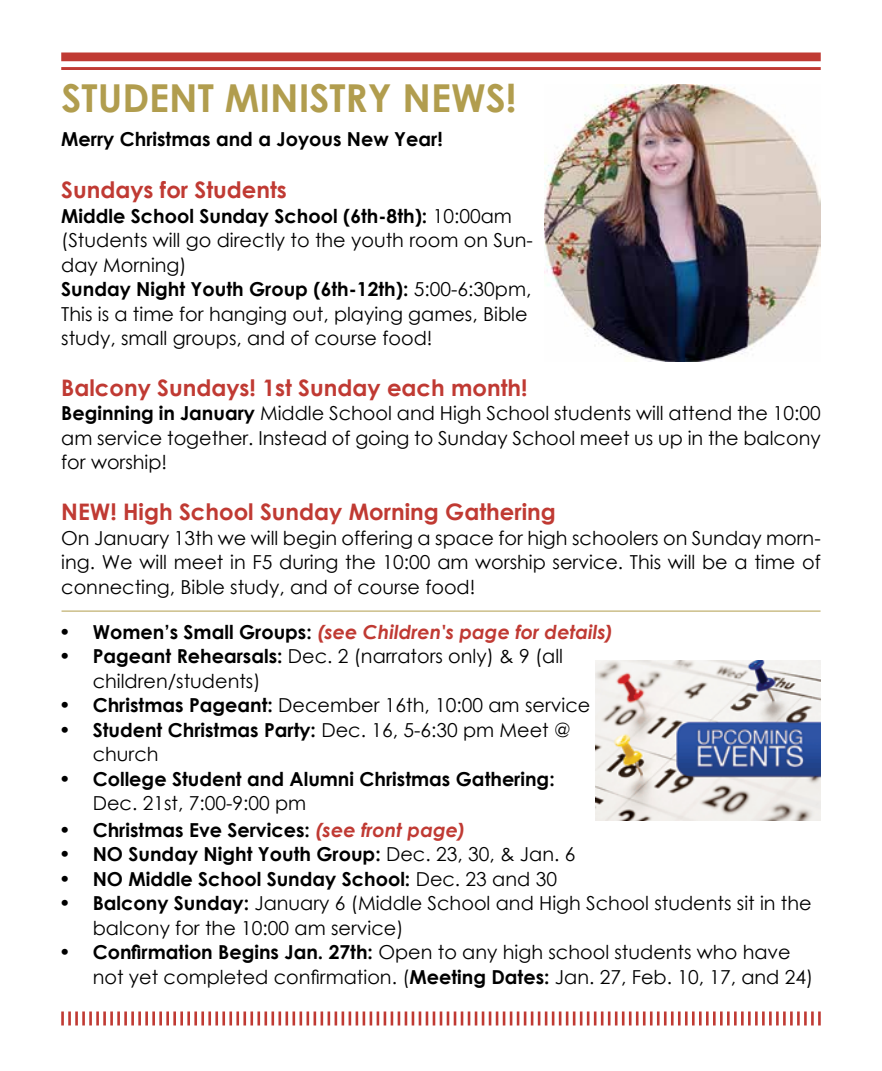
<style>
.page{position:relative;width:882px;height:1071px;background:#fff}
.page>*{position:absolute;margin:0;border:0;box-sizing:border-box;transform-origin:0 0}
.t1{font:700 38.5px "Century Gothic";color:#b19d4e}
.t2{font:700 22.75px "Century Gothic";color:#c03a33}
.t3{font:19.25px/24.5px "Century Gothic";color:#000}
.t4{font:700 19.25px/24.5px "Century Gothic";color:#000}
.t5{font:italic 700 19.25px "Century Gothic";color:#c03a33}
.s1{font-weight:700}
.s2{font-family:"Arial";font-style:normal;font-size:21px;color:#000}
.s3{font-style:normal;color:#000}
.s4{font-family:"Arial";font-weight:700;font-size:21px}
.s5{font-family:"Arial";font-size:21px}
.s6{font-weight:400}
.s7{font-style:italic;color:#c03a33}
</style>
<div class="page">
<div style="left:61px;top:52px;width:760px;height:9px;background:#c03a33"></div>
<hr style="left:61px;top:67px;width:760px;height:3px;background:#c03a33">
<hr style="left:61px;top:1012px;width:3px;height:14px;background:#c03a33">
<hr style="left:68px;top:1012px;width:3px;height:14px;background:#c03a33">
<hr style="left:75px;top:1012px;width:3px;height:14px;background:#c03a33">
<hr style="left:82px;top:1012px;width:3px;height:14px;background:#c03a33">
<hr style="left:89px;top:1012px;width:3px;height:14px;background:#c03a33">
<hr style="left:96px;top:1012px;width:3px;height:14px;background:#c03a33">
<hr style="left:103px;top:1012px;width:3px;height:14px;background:#c03a33">
<hr style="left:110px;top:1012px;width:3px;height:14px;background:#c03a33">
<hr style="left:117px;top:1012px;width:3px;height:14px;background:#c03a33">
<hr style="left:124px;top:1012px;width:3px;height:14px;background:#c03a33">
<hr style="left:131px;top:1012px;width:3px;height:14px;background:#c03a33">
<hr style="left:138px;top:1012px;width:3px;height:14px;background:#c03a33">
<hr style="left:145px;top:1012px;width:3px;height:14px;background:#c03a33">
<hr style="left:152px;top:1012px;width:3px;height:14px;background:#c03a33">
<hr style="left:159px;top:1012px;width:3px;height:14px;background:#c03a33">
<hr style="left:166px;top:1012px;width:3px;height:14px;background:#c03a33">
<hr style="left:173px;top:1012px;width:3px;height:14px;background:#c03a33">
<hr style="left:180px;top:1012px;width:3px;height:14px;background:#c03a33">
<hr style="left:187px;top:1012px;width:3px;height:14px;background:#c03a33">
<hr style="left:194px;top:1012px;width:3px;height:14px;background:#c03a33">
<hr style="left:201px;top:1012px;width:3px;height:14px;background:#c03a33">
<hr style="left:208px;top:1012px;width:3px;height:14px;background:#c03a33">
<hr style="left:215px;top:1012px;width:3px;height:14px;background:#c03a33">
<hr style="left:222px;top:1012px;width:3px;height:14px;background:#c03a33">
<hr style="left:229px;top:1012px;width:3px;height:14px;background:#c03a33">
<hr style="left:236px;top:1012px;width:3px;height:14px;background:#c03a33">
<hr style="left:243px;top:1012px;width:3px;height:14px;background:#c03a33">
<hr style="left:250px;top:1012px;width:3px;height:14px;background:#c03a33">
<hr style="left:257px;top:1012px;width:3px;height:14px;background:#c03a33">
<hr style="left:264px;top:1012px;width:3px;height:14px;background:#c03a33">
<hr style="left:271px;top:1012px;width:3px;height:14px;background:#c03a33">
<svg style="left:279px;top:1012px;width:324px;height:14px"></svg>
<hr style="left:608px;top:1012px;width:3px;height:14px;background:#c03a33">
<hr style="left:615px;top:1012px;width:3px;height:14px;background:#c03a33">
<hr style="left:622px;top:1012px;width:3px;height:14px;background:#c03a33">
<hr style="left:629px;top:1012px;width:3px;height:14px;background:#c03a33">
<hr style="left:636px;top:1012px;width:3px;height:14px;background:#c03a33">
<hr style="left:643px;top:1012px;width:3px;height:14px;background:#c03a33">
<hr style="left:650px;top:1012px;width:3px;height:14px;background:#c03a33">
<hr style="left:657px;top:1012px;width:3px;height:14px;background:#c03a33">
<hr style="left:664px;top:1012px;width:3px;height:14px;background:#c03a33">
<hr style="left:671px;top:1012px;width:3px;height:14px;background:#c03a33">
<hr style="left:678px;top:1012px;width:3px;height:14px;background:#c03a33">
<hr style="left:685px;top:1012px;width:3px;height:14px;background:#c03a33">
<hr style="left:692px;top:1012px;width:3px;height:14px;background:#c03a33">
<hr style="left:699px;top:1012px;width:3px;height:14px;background:#c03a33">
<hr style="left:706px;top:1012px;width:3px;height:14px;background:#c03a33">
<hr style="left:713px;top:1012px;width:3px;height:14px;background:#c03a33">
<hr style="left:720px;top:1012px;width:3px;height:14px;background:#c03a33">
<hr style="left:727px;top:1012px;width:3px;height:14px;background:#c03a33">
<hr style="left:734px;top:1012px;width:3px;height:14px;background:#c03a33">
<hr style="left:741px;top:1012px;width:3px;height:14px;background:#c03a33">
<hr style="left:748px;top:1012px;width:3px;height:14px;background:#c03a33">
<hr style="left:755px;top:1012px;width:3px;height:14px;background:#c03a33">
<hr style="left:762px;top:1012px;width:3px;height:14px;background:#c03a33">
<hr style="left:769px;top:1012px;width:3px;height:14px;background:#c03a33">
<hr style="left:776px;top:1012px;width:3px;height:14px;background:#c03a33">
<hr style="left:783px;top:1012px;width:3px;height:14px;background:#c03a33">
<hr style="left:790px;top:1012px;width:3px;height:14px;background:#c03a33">
<hr style="left:797px;top:1012px;width:3px;height:14px;background:#c03a33">
<hr style="left:804px;top:1012px;width:3px;height:14px;background:#c03a33">
<hr style="left:811px;top:1012px;width:3px;height:14px;background:#c03a33">
<hr style="left:818px;top:1012px;width:3px;height:14px;background:#c03a33">
<img style="left:544px;top:84px;width:277px;height:277px">
<img style="left:595px;top:660px;width:226px;height:161px">
<hr style="left:62px;top:611px;width:759px;height:1px;background:#b19d4e">
<h1 class="t1" style="left:62px;top:69px;width:457px">STUDENT MINISTRY NEWS!</h1>
<p class="t4" style="left:61px;top:126px;width:383px">Merry Christmas and a Joyous New Year!</p>
<p class="t2" style="left:61px;top:173px;width:227px">Sundays for Students</p>
<p class="t3" style="left:61px;top:203px;width:473px"><span class="s1">Middle School Sunday School (6th-8th):</span> 10:00am (Students will go directly to the youth room on Sun&shy;day Morning)<br><span class="s1">Sunday Night Youth Group (6th-12th):</span> 5:00-6:30pm, This is a time for hanging out, playing games, Bible study, small groups, and of course food!</p>
<p class="t2" style="left:61px;top:370px;width:468px">Balcony Sundays! 1st Sunday each month!</p>
<p class="t3" style="left:61px;top:401px;width:761px;text-align:justify"><span class="s1">Beginning in January</span> Middle School and High School students will attend the 10:00 am service together. Instead of going to Sunday School meet us up in the balcony for worship!</p>
<p class="t2" style="left:61px;top:495px;width:496px">NEW! High School Sunday Morning Gathering</p>
<p class="t3" style="left:61px;top:525px;width:761px;text-align:justify">On January 13th we will begin offering a space for high schoolers on Sunday morn&shy;ing. We will meet in F5 during the 10:00 am worship service. This will be a time of connecting, Bible study, and of course food!</p>
<p class="t5" style="left:61px;top:617px;width:553px"><span class="s2">•</span> <span class="s3">Women’s Small Groups:</span> (see Children's page for details)</p>
<p class="t3" style="left:93px;top:644px;width:472px;text-indent:-32px"><span class="s4">•</span> <span class="s1">Pageant Rehearsals:</span> Dec. 2 (narrators only) &amp; 9 (all children/students)</p>
<p class="t3" style="left:61px;top:693px;width:531px"><span class="s4">•</span> <span class="s1">Christmas Pageant:</span> December 16th, 10:00 am service</p>
<p class="t3" style="left:93px;top:717px;width:480px;text-indent:-32px"><span class="s4">•</span> <span class="s1">Student Christmas Party:</span> Dec. 16, 5-6:30 pm Meet @ church</p>
<p class="t4" style="left:93px;top:766px;width:463px;text-indent:-32px"><span class="s5">•</span> College Student and Alumni Christmas Gathering:<br><span class="s6">Dec. 21st, 7:00-9:00 pm</span></p>
<p class="t4" style="left:61px;top:816px;width:406px"><span class="s5">•</span> Christmas Eve Services: <span class="s7">(see front page)</span></p>
<p class="t4" style="left:61px;top:841px;width:516px"><span class="s5">•</span> NO Sunday Night Youth Group: <span class="s6">Dec. 23, 30, &amp; Jan. 6</span></p>
<p class="t4" style="left:61px;top:865px;width:497px"><span class="s5">•</span> NO Middle School Sunday School: <span class="s6">Dec. 23 and 30</span></p>
<p class="t3" style="left:93px;top:891px;width:721px;text-indent:-32px"><span class="s4">•</span> <span class="s1">Balcony Sunday:</span> January 6 (Middle School and High School students sit in the balcony for the 10:00 am service)</p>
<p class="t3" style="left:93px;top:940px;width:722px;text-indent:-32px"><span class="s4">•</span> <span class="s1">Confirmation Begins Jan. 27th:</span> Open to any high school students who have not yet completed confirmation. (<span class="s1">Meeting Dates:</span> Jan. 27, Feb. 10, 17, and 24)</p>
</div>
